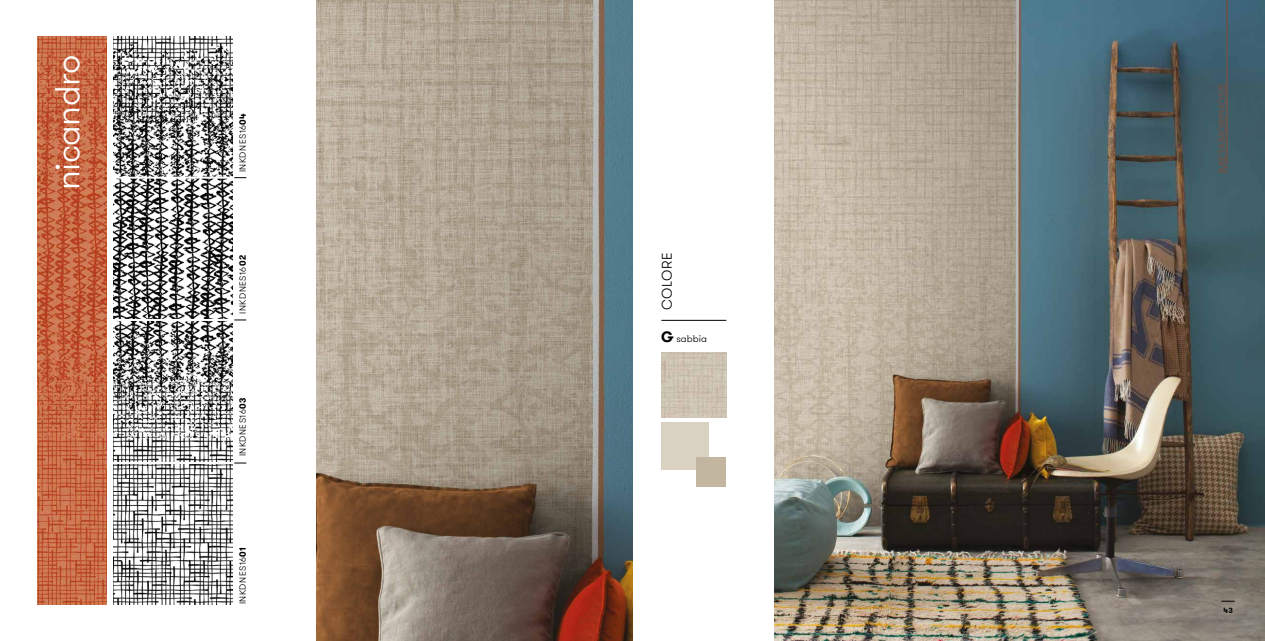
<style>
.page{position:relative;width:1265px;height:641px;background:#fff}
.page>*{position:absolute;margin:0;border:0;box-sizing:border-box;transform-origin:0 0}
.t1{font:300 35px "GT Walsheim";letter-spacing:-.02em;color:#fff}
.t2{font:300 14px "GT Walsheim";letter-spacing:.05em;color:#000}
.t3{font:300 10px "GT Walsheim";color:#000}
.t4{font:300 9px "GT Walsheim";letter-spacing:.05em;color:#000}
.t5{font:700 7.5px "GT Walsheim";color:#000}
.s1{font-weight:700}
.s2{font-weight:700;font-size:15px}
</style>
<div class="page">
<img style="left:37px;top:37px;width:70px;height:567px">
<img style="left:113px;top:37px;width:119px;height:567px">
<hr style="left:112px;top:462px;width:122px;height:2px;background:#fff">
<svg style="left:234px;top:463px;width:12px;height:1px"></svg>
<hr style="left:112px;top:319px;width:122px;height:2px;background:#fff">
<svg style="left:234px;top:320px;width:12px;height:1px"></svg>
<hr style="left:112px;top:177px;width:122px;height:2px;background:#fff">
<svg style="left:234px;top:177px;width:12px;height:1px"></svg>
<hr style="left:661px;top:320px;width:65px;height:1px;background:#000">
<img style="left:774px;top:0;width:490px;height:641px">
<img style="left:316px;top:0;width:316px;height:641px">
<hr style="left:1226px;top:0;width:1px;height:163px;background:#645551">
<svg style="left:1217px;top:83px;width:10px;height:90px"></svg>
<img style="left:661px;top:353px;width:65px;height:65px">
<div style="left:661px;top:422px;width:47px;height:47px;background:#d9d1c1"></div>
<div style="left:696px;top:457px;width:30px;height:30px;background:#c2b6a1"></div>
<svg style="left:1221px;top:601px;width:13px;height:1px"></svg>
<h1 class="t1" style="left:45px;top:190px;width:136px;rotate:-90deg">nicandro</h1>
<p class="t4" style="left:237px;top:172px;width:60px;rotate:-90deg">INKDNES16<span class="s1">04</span></p>
<p class="t4" style="left:237px;top:313px;width:60px;rotate:-90deg">INKDNES16<span class="s1">02</span></p>
<p class="t4" style="left:237px;top:456px;width:60px;rotate:-90deg">INKDNES16<span class="s1">03</span></p>
<p class="t4" style="left:237px;top:604px;width:59px;rotate:-90deg">INKDNES16<span class="s1">01</span></p>
<h2 class="t2" style="left:658px;top:310px;width:60px;rotate:-90deg">COLORE</h2>
<p class="t3" style="left:661px;top:332px;width:47px"><span class="s2">G</span> sabbia</p>
<p class="t5" style="left:1223px;top:605px;width:11px">43</p>
</div>
